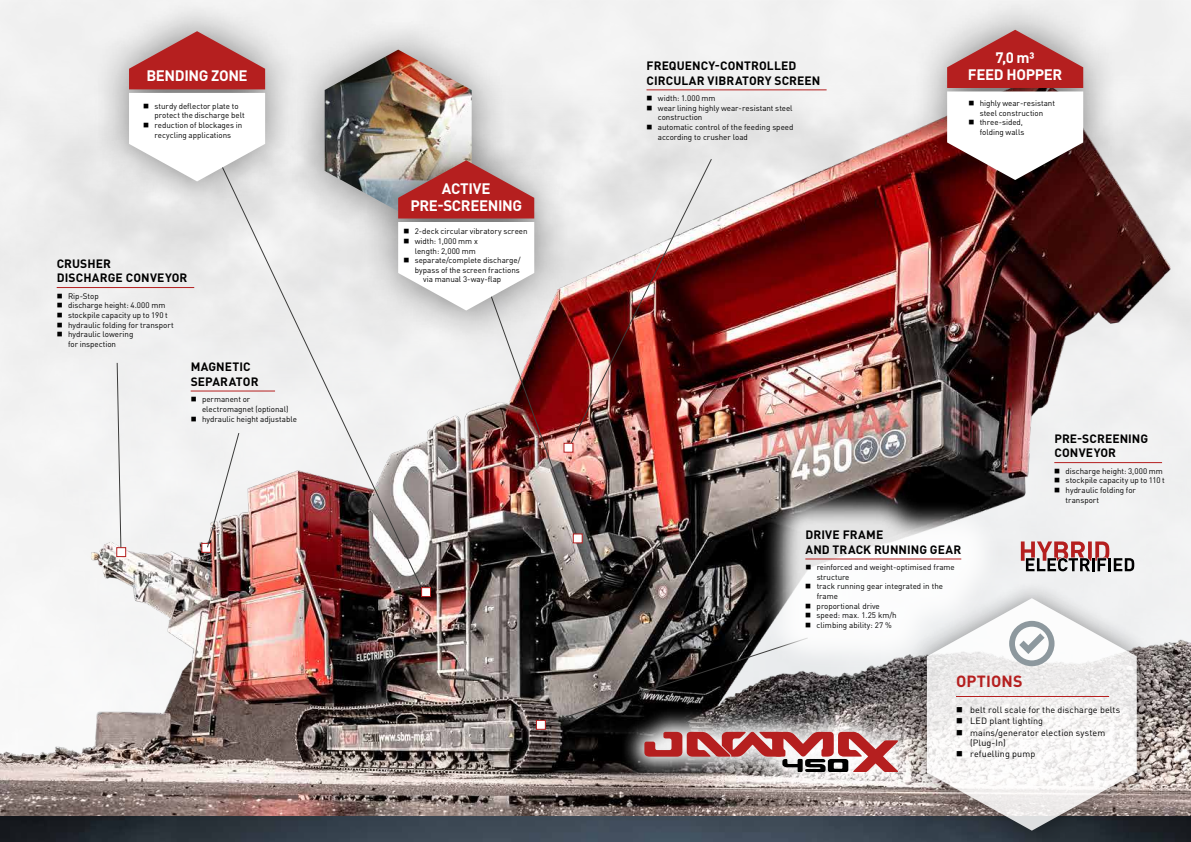
<style>
.page{position:relative;width:1191px;height:842px;background:#fff}
.page>*{position:absolute;margin:0;border:0;box-sizing:border-box;transform-origin:0 0}
.t1{font:700 16px "DIN Pro";letter-spacing:.01em;color:#b51f1f}
.t2{font:700 15px/17px "DIN Pro";letter-spacing:-.025em;color:#fff;text-align:center}
.t3{font:700 12px/14.4px "DIN Pro";letter-spacing:.01em;color:#000}
.t4{font:9px/11.4px "DIN Pro";letter-spacing:.01em;color:#000}
.t5{font:8px/9.6px "DIN Pro";color:#000}
</style>
<div class="page">
<img style="left:0;top:58px;width:1191px;height:758px">
<img style="left:0;top:816px;width:1191px;height:26px">
<svg style="left:541px;top:637px;width:268px;height:89px;background:#53504e"></svg>
<img style="left:572px;top:158px;width:141px;height:290px">
<div style="left:536px;top:720px;width:10px;height:10px;background:#fff;border:1px solid #b51f1f"></div>
<div style="left:909px;top:0;width:211px;height:214px;background:#000;opacity:.49"></div>
<div style="left:762px;top:487px;width:242px;height:186px;background:#fff;opacity:.9"></div>
<hr style="left:805px;top:558px;width:156px;height:1px;background:#b51f1f">
<hr style="left:191px;top:390px;width:84px;height:1px;background:#b51f1f">
<hr style="left:1054px;top:462px;width:108px;height:1px;background:#b51f1f">
<hr style="left:57px;top:287px;width:137px;height:1px;background:#b51f1f">
<hr style="left:646px;top:89px;width:180px;height:1px;background:#b51f1f">
<div style="left:905px;top:579px;width:253px;height:263px;background:#000;opacity:.49"></div>
<svg style="left:927px;top:598px;width:209px;height:233px"></svg>
<hr style="left:956px;top:696px;width:153px;height:1px;background:#b51f1f">
<svg style="left:1009px;top:621px;width:45px;height:45px"></svg>
<div style="left:620px;top:708px;width:300px;height:88px;background:#fff;opacity:.95"></div>
<svg style="left:644px;top:732px;width:253px;height:40px;background:#b27171"></svg>
<svg style="left:1020px;top:541px;width:114px;height:30px"></svg>
<div style="left:573px;top:533px;width:9px;height:10px;background:#fff;border:1px solid #b51f1f"></div>
<div style="left:284px;top:13px;width:228px;height:235px;background:#000;opacity:.49"></div>
<img style="left:325px;top:50px;width:147px;height:90px">
<div style="left:361px;top:126px;width:211px;height:219px;background:#000;opacity:.49"></div>
<svg style="left:116px;top:362px;width:6px;height:185px"></svg>
<div style="left:116px;top:547px;width:10px;height:10px;background:#fff;border:1px solid #b51f1f"></div>
<div style="left:201px;top:543px;width:10px;height:10px;background:#fff;border:1px solid #b51f1f"></div>
<svg style="left:206px;top:432px;width:3px;height:116px"></svg>
<img style="left:209px;top:140px;width:216px;height:454px">
<div style="left:421px;top:587px;width:10px;height:10px;background:#fff;border:1px solid #b51f1f"></div>
<div style="left:92px;top:0;width:211px;height:215px;background:#000;opacity:.49"></div>
<svg style="left:947px;top:30px;width:136px;height:150px"></svg>
<svg style="left:806px;top:565px;width:4px;height:5px"></svg>
<svg style="left:806px;top:584px;width:4px;height:5px"></svg>
<svg style="left:806px;top:603px;width:4px;height:24px"></svg>
<svg style="left:191px;top:397px;width:5px;height:5px"></svg>
<svg style="left:191px;top:416px;width:5px;height:5px"></svg>
<svg style="left:1055px;top:469px;width:4px;height:23px"></svg>
<svg style="left:57px;top:294px;width:5px;height:43px"></svg>
<svg style="left:647px;top:96px;width:5px;height:14px"></svg>
<svg style="left:647px;top:125px;width:5px;height:4px"></svg>
<svg style="left:956px;top:707px;width:6px;height:5px"></svg>
<svg style="left:956px;top:718px;width:6px;height:5px"></svg>
<svg style="left:956px;top:730px;width:6px;height:5px"></svg>
<svg style="left:956px;top:751px;width:6px;height:5px"></svg>
<svg style="left:129px;top:31px;width:136px;height:150px"></svg>
<img style="left:398px;top:160px;width:180px;height:379px">
<h2 class="t2" style="left:146px;top:66px;width:103px">BENDING ZONE</h2>
<p class="t5" style="left:154px;top:101px;width:92px">sturdy deflector plate to protect the discharge belt reduction of blockages in recycling applications</p>
<h3 class="t3" style="left:57px;top:256px;width:132px">CRUSHER<br>DISCHARGE CONVEYOR</h3>
<p class="t5" style="left:68px;top:291px;width:107px">Rip-Stop<br>discharge height: 4.000 mm stockpile capacity up to 190 t hydraulic folding for transport hydraulic lowering<br>for inspection</p>
<h3 class="t3" style="left:191px;top:359px;width:69px">MAGNETIC<br>SEPARATOR</h3>
<p class="t5" style="left:202px;top:394px;width:96px">permanent or electromagnet (optional) hydraulic height adjustable</p>
<h2 class="t2" style="left:410px;top:179px;width:113px">ACTIVE<br>PRE-SCREENING</h2>
<p class="t5" style="left:415px;top:226px;width:114px">2-deck circular vibratory screen</p>
<p class="t5" style="left:415px;top:236px;width:65px">width: 1,000 mm x</p>
<p class="t5" style="left:415px;top:245px;width:63px">length: 2,000 mm</p>
<p class="t5" style="left:415px;top:255px;width:108px">separate/complete discharge/</p>
<p class="t5" style="left:415px;top:265px;width:107px">bypass of the screen fractions</p>
<p class="t5" style="left:423px;top:274px;width:80px">via manual 3-way-flap</p>
<h3 class="t3" style="left:646px;top:58px;width:175px">FREQUENCY-CONTROLLED<br>CIRCULAR VIBRATORY SCREEN</h3>
<p class="t5" style="left:658px;top:93px;width:137px">width: 1.000 mm<br>wear lining highly wear-resistant steel construction<br>automatic control of the feeding speed according to crusher load</p>
<h2 class="t2" style="left:968px;top:49px;width:96px">7,0 m³<br>FEED HOPPER</h2>
<p class="t5" style="left:979px;top:98px;width:77px">highly wear-resistant steel construction three-sided,<br>folding walls</p>
<h3 class="t3" style="left:805px;top:527px;width:157px">DRIVE FRAME<br>AND TRACK RUNNING GEAR</h3>
<p class="t5" style="left:816px;top:562px;width:140px">reinforced and weight-optimised frame structure<br>track running gear integrated in the frame<br>proportional drive<br>speed: max. 1.25 km/h<br>climbing ability: 27 %</p>
<h3 class="t3" style="left:1054px;top:431px;width:95px">PRE-SCREENING<br>CONVEYOR</h3>
<p class="t5" style="left:1065px;top:466px;width:101px">discharge height: 3,000 mm stockpile capacity up to 110 t hydraulic folding for transport</p>
<h1 class="t1" style="left:956px;top:670px;width:68px">OPTIONS</h1>
<p class="t4" style="left:970px;top:703px;width:152px">belt roll scale for the discharge belts<br>LED plant lighting<br>mains/generator election system</p>
<p class="t4" style="left:970px;top:736px;width:67px">(Plug-In) refuelling pump</p>
</div>
